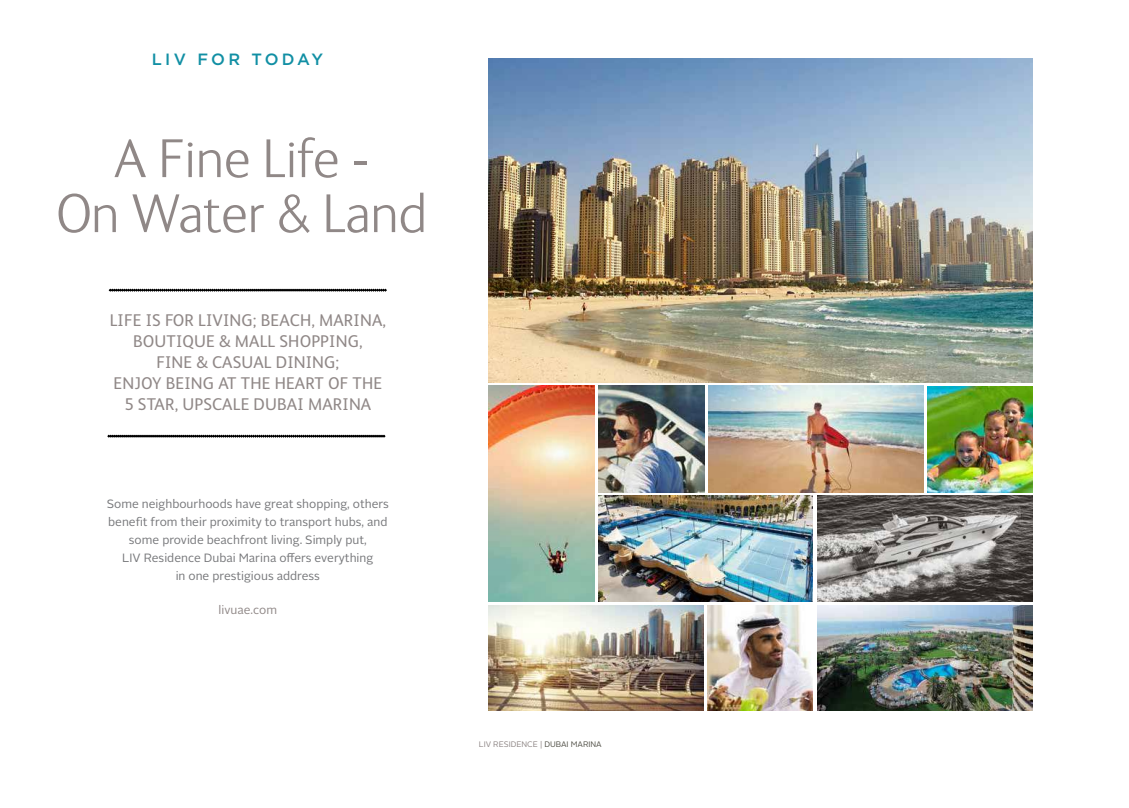
<style>
.page{position:relative;width:1129px;height:808px;background:#fff}
.page>*{position:absolute;margin:0;border:0;box-sizing:border-box;transform-origin:0 0}
.t1{font:300 56px/55px "FS Ingrid";color:#908887;text-align:center}
.t2{font:17px/21px "FS Albert";letter-spacing:.01em;color:#908887;text-align:center}
.t3{font:500 16.3px "Gotham";letter-spacing:.195em;color:#118fa4}
.t4{font:12px/18px "Alright Sans";color:#77787b;text-align:center}
.t5{font:12px "Alright Sans";color:#908887}
.t6{font:8px "Alright Sans";color:#908887}
.s1{color:#54534a}
</style>
<div class="page">
<img style="left:598px;top:386px;width:106px;height:106px">
<img style="left:707px;top:605px;width:105px;height:106px">
<img style="left:927px;top:386px;width:105px;height:106px">
<img style="left:489px;top:59px;width:543px;height:323px">
<img style="left:708px;top:386px;width:214px;height:106px">
<img style="left:488px;top:386px;width:106px;height:215px">
<img style="left:817px;top:495px;width:215px;height:107px">
<img style="left:489px;top:605px;width:214px;height:106px">
<svg style="left:108px;top:435px;width:277px;height:2px"></svg>
<svg style="left:109px;top:289px;width:277px;height:2px"></svg>
<img style="left:598px;top:496px;width:214px;height:105px">
<img style="left:817px;top:606px;width:215px;height:105px">
<h3 class="t3" style="left:152px;top:50px;width:173px">LIV FOR TODAY</h3>
<h1 class="t1" style="left:57px;top:132px;width:371px">A Fine Life -<br>On Water &amp; Land</h1>
<h2 class="t2" style="left:110px;top:309px;width:277px">LIFE IS FOR LIVING; BEACH, MARINA,<br>BOUTIQUE &amp; MALL SHOPPING,<br>FINE &amp; CASUAL DINING;<br>ENJOY BEING AT THE HEART OF THE<br>5 STAR, UPSCALE DUBAI MARINA</h2>
<p class="t4" style="left:107px;top:495px;width:283px">Some neighbourhoods have great shopping, others benefit from their proximity to transport hubs, and some provide beachfront living. Simply put,<br>LIV Residence Dubai Marina offers everything<br>in one prestigious address</p>
<p class="t5" style="left:218px;top:602px;width:60px">livuae.com</p>
<p class="t6" style="left:479px;top:739px;width:124px">LIV RESIDENCE | <span class="s1">DUBAI MARINA</span></p>
</div>
